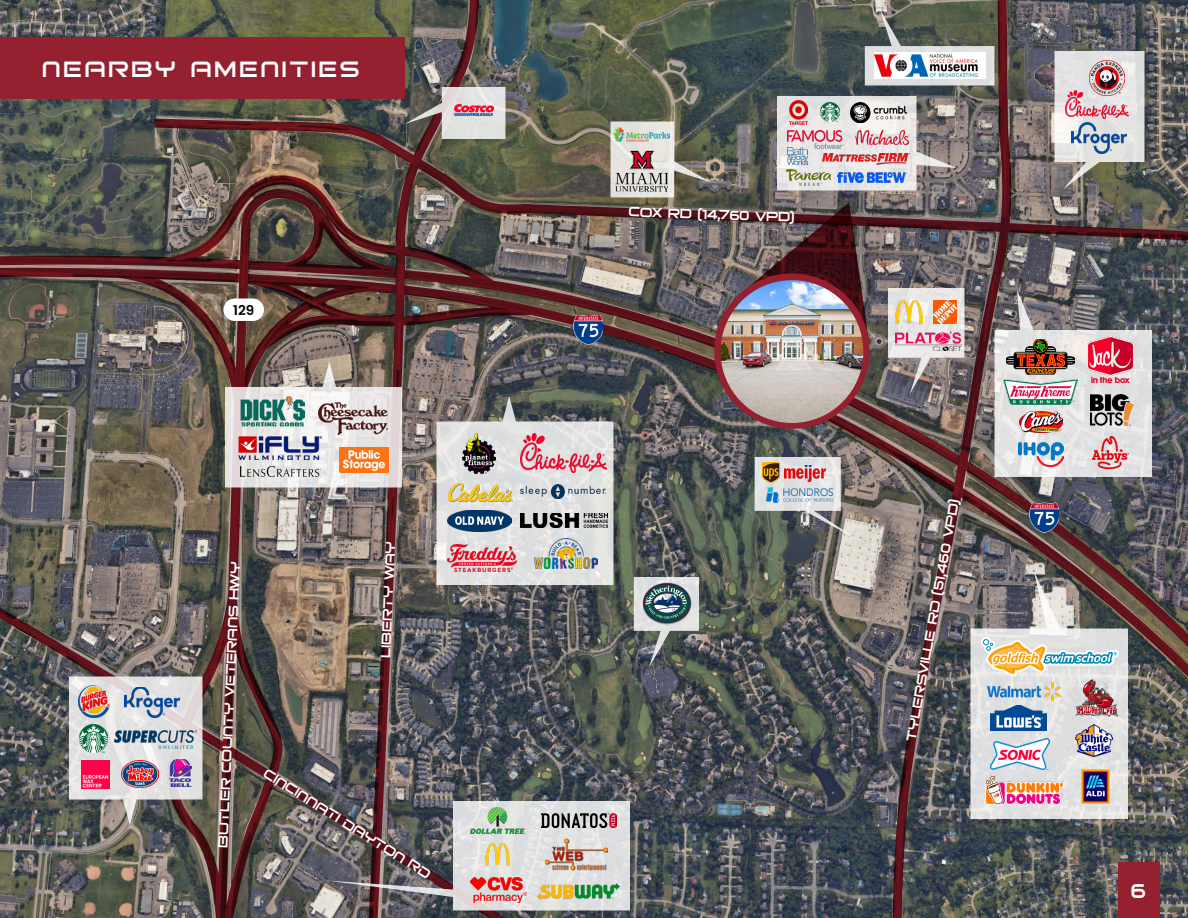
<style>
.page{position:relative;width:1188px;height:918px;background:#fff}
.page>*{position:absolute;margin:0;border:0;box-sizing:border-box;transform-origin:0 0}
.t1{font:500 30px "Bitsumishi Pro";letter-spacing:.1em;color:#fff}
.t2{font:500 27px "Bitsumishi Pro";color:#fff}
.t3{font:500 18px "Bitsumishi Pro";color:#fff}
.t4{font:600 13.5px "Poppins";color:#000}
</style>
<div class="page">
<img style="left:0;top:0;width:1188px;height:918px">
<div style="left:1118px;top:862px;width:42px;height:56px;background:#95202f"></div>
<div style="left:0;top:38px;width:405px;height:61px;background:#95202f"></div>
<div style="left:224px;top:298px;width:40px;height:23px;background:#fff;border-radius:11px"></div>
<svg style="left:69px;top:676px;width:133px;height:149px;background:#c0bcbb"></svg>
<img style="left:225px;top:9px;width:927px;height:901px">
<img style="left:820px;top:102px;width:20px;height:20px">
<img style="left:80px;top:724px;width:28px;height:29px">
<img style="left:614px;top:128px;width:55px;height:14px">
<img style="left:615px;top:150px;width:53px;height:42px">
<img style="left:1071px;top:123px;width:55px;height:31px">
<img style="left:124px;top:687px;width:56px;height:31px">
<img style="left:520px;top:434px;width:87px;height:38px">
<img style="left:1065px;top:90px;width:63px;height:28px">
<img style="left:789px;top:100px;width:19px;height:24px">
<img style="left:1006px;top:339px;width:68px;height:36px">
<img style="left:1019px;top:412px;width:43px;height:20px">
<img style="left:784px;top:465px;width:41px;height:16px">
<img style="left:1004px;top:380px;width:73px;height:25px">
<img style="left:1088px;top:336px;width:46px;height:47px">
<img style="left:933px;top:300px;width:24px;height:24px">
<img style="left:896px;top:332px;width:65px;height:19px">
<img style="left:766px;top:488px;width:68px;height:14px">
<img style="left:874px;top:52px;width:112px;height:27px">
<img style="left:448px;top:483px;width:65px;height:18px">
<img style="left:238px;top:436px;width:84px;height:24px">
<img style="left:240px;top:396px;width:64px;height:31px">
<img style="left:339px;top:447px;width:49px;height:26px">
<img style="left:240px;top:467px;width:80px;height:10px">
<img style="left:462px;top:434px;width:34px;height:39px">
<img style="left:1018px;top:442px;width:46px;height:24px">
<img style="left:987px;top:683px;width:75px;height:18px">
<img style="left:990px;top:738px;width:60px;height:32px">
<img style="left:986px;top:776px;width:78px;height:29px">
<img style="left:1076px;top:724px;width:37px;height:32px">
<img style="left:981px;top:638px;width:138px;height:38px">
<img style="left:1074px;top:680px;width:44px;height:36px">
<img style="left:1082px;top:770px;width:28px;height:34px">
<img style="left:990px;top:705px;width:57px;height:26px">
<img style="left:762px;top:462px;width:18px;height:21px">
<img style="left:642px;top:582px;width:49px;height:42px">
<img style="left:447px;top:544px;width:69px;height:27px">
<img style="left:520px;top:484px;width:86px;height:14px">
<img style="left:318px;top:402px;width:70px;height:33px">
<img style="left:534px;top:538px;width:63px;height:30px">
<img style="left:520px;top:513px;width:88px;height:15px">
<img style="left:447px;top:510px;width:65px;height:21px">
<img style="left:546px;top:838px;width:62px;height:33px">
<img style="left:471px;top:877px;width:56px;height:26px">
<img style="left:537px;top:884px;width:83px;height:16px">
<img style="left:471px;top:807px;width:53px;height:26px">
<img style="left:485px;top:844px;width:24px;height:21px">
<img style="left:896px;top:300px;width:27px;height:24px">
<img style="left:122px;top:760px;width:37px;height:28px">
<img style="left:170px;top:759px;width:22px;height:27px">
<img style="left:114px;top:730px;width:82px;height:18px">
<img style="left:81px;top:760px;width:28px;height:29px">
<img style="left:78px;top:686px;width:31px;height:31px">
<img style="left:1090px;top:394px;width:44px;height:31px">
<img style="left:1092px;top:436px;width:37px;height:32px">
<img style="left:1089px;top:60px;width:36px;height:36px">
<img style="left:786px;top:170px;width:44px;height:16px">
<img style="left:822px;top:153px;width:87px;height:12px">
<img style="left:850px;top:102px;width:57px;height:20px">
<img style="left:855px;top:131px;width:53px;height:14px">
<img style="left:837px;top:172px;width:70px;height:10px">
<img style="left:454px;top:105px;width:40px;height:11px">
<img style="left:542px;top:813px;width:74px;height:15px">
<img style="left:788px;top:130px;width:56px;height:18px">
<img style="left:788px;top:147px;width:20px;height:17px">
<img style="left:721px;top:280px;width:142px;height:143px;border-radius:71px">
<h1 class="t1" style="left:42px;top:57px;width:318px">nearby amenities</h1>
<p class="t4" style="left:233px;top:302px;width:23px">129</p>
<p class="t3" style="left:215px;top:847px;width:288px;rotate:-87deg">butler county veterans hwy</p>
<p class="t3" style="left:378px;top:657px;width:118px;rotate:-87deg">liberty way</p>
<p class="t3" style="left:269px;top:766px;width:195px;rotate:32deg">cincinnati dayton rd</p>
<p class="t3" style="left:629px;top:204px;width:167px;rotate:2deg">COX RD (14,760 VPD)</p>
<p class="t3" style="left:904px;top:740px;width:247px;rotate:-80deg">Tylersville Rd (51,460 VPD)</p>
<h2 class="t2" style="left:1131px;top:881px;width:16px">6</h2>
</div>
